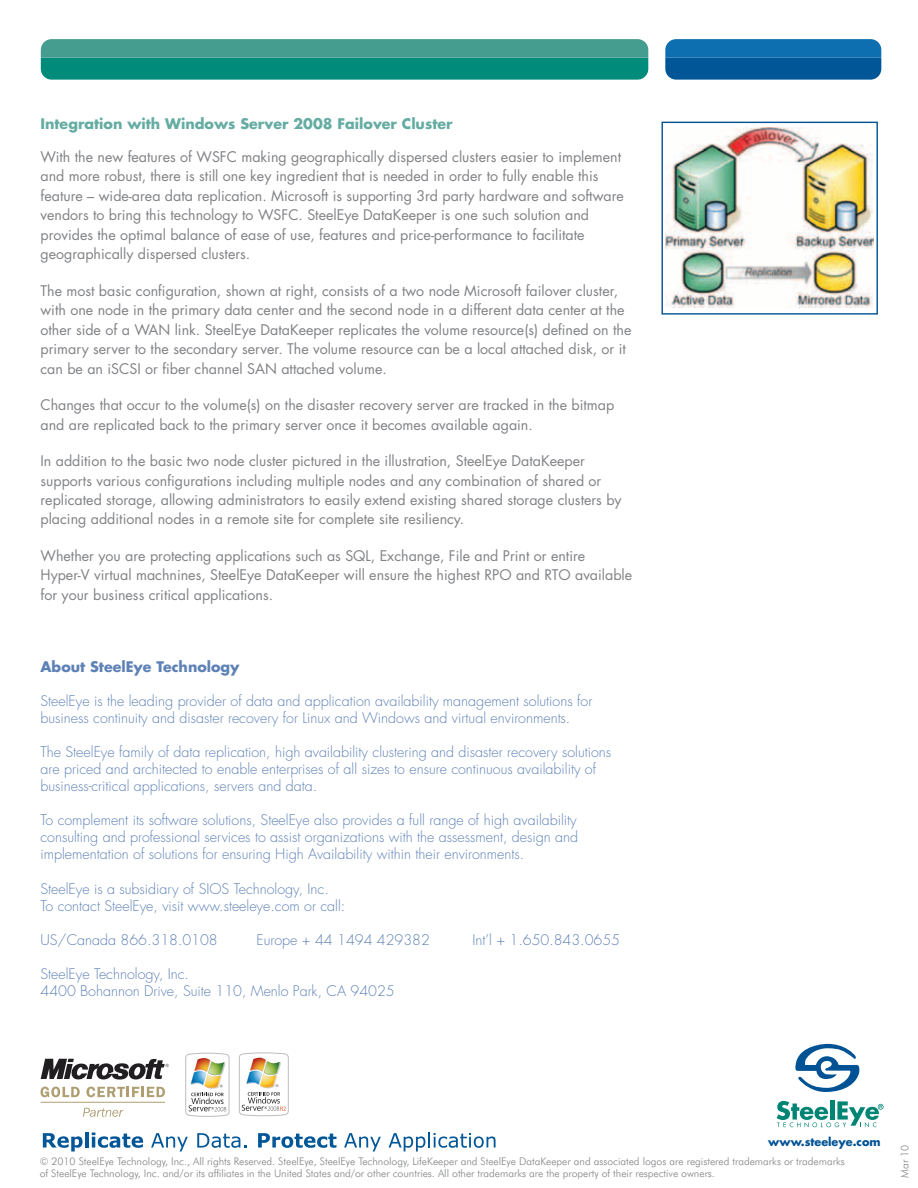
<style>
.page{position:relative;width:918px;height:1188px;background:#fff}
.page>*{position:absolute;margin:0;border:0;box-sizing:border-box;transform-origin:0 0}
.t1{font:14.25px/19.5px "Futura Std";color:#808285}
.t2{font:300 14.25px/17.1px "Futura Std";color:#5e81b6}
.t3{font:700 14.25px "Futura";color:#64aca2}
.t4{font:700 14.25px "Futura Std";color:#5e81b6}
.t5{font:700 11.25px "Futura";color:#005294}
.t6{font:300 10.5px/12.6px "Futura BT";color:#808285}
</style>
<div class="page">
<svg style="left:41px;top:39px;width:607px;height:41px;background:#249586"></svg>
<svg style="left:665px;top:39px;width:216px;height:41px;background:#0e66a5"></svg>
<svg style="left:43px;top:1133px;width:40px;height:19px"></svg>
<hr style="left:85px;top:1133px;width:4px;height:15px;background:#015698">
<svg style="left:92px;top:1133px;width:51px;height:15px"></svg>
<svg style="left:151px;top:1133px;width:37px;height:19px"></svg>
<svg style="left:197px;top:1133px;width:50px;height:15px"></svg>
<svg style="left:258px;top:1133px;width:78px;height:15px"></svg>
<svg style="left:344px;top:1133px;width:37px;height:19px"></svg>
<svg style="left:389px;top:1133px;width:107px;height:19px"></svg>
<hr style="left:830px;top:1100px;width:4px;height:20px;background:#008575">
<svg style="left:777px;top:1101px;width:107px;height:26px"></svg>
<svg style="left:795px;top:1044px;width:65px;height:48px"></svg>
<img style="left:665px;top:128px;width:208px;height:179px">
<div style="left:662px;top:122px;width:216px;height:193px;border:1px solid #005294"></div>
<svg style="left:83px;top:1108px;width:40px;height:9px"></svg>
<svg style="left:41px;top:1087px;width:39px;height:10px"></svg>
<svg style="left:86px;top:1087px;width:79px;height:10px"></svg>
<hr style="left:41px;top:1102px;width:124px;height:1px;background:#ae9e72">
<svg style="left:41px;top:1059px;width:128px;height:21px"></svg>
<svg style="left:185px;top:1052px;width:45px;height:65px"></svg>
<svg style="left:239px;top:1052px;width:50px;height:65px"></svg>
<p class="t3" style="left:40px;top:114px;width:414px">Integration with Windows Server 2008 Failover Cluster</p>
<p class="t1" style="left:40px;top:147px;width:585px">With the new features of WSFC making geographically dispersed clusters easier to implement and more robust, there is still one key ingredient that is needed in order to fully enable this feature – wide-area data replication. Microsoft is supporting 3rd party hardware and software vendors to bring this technology to WSFC. SteelEye DataKeeper is one such solution and provides the optimal balance of ease of use, features and price-performance to facilitate geographically dispersed clusters.</p>
<p class="t1" style="left:40px;top:281px;width:592px">The most basic configuration, shown at right, consists of a two node Microsoft failover cluster, with one node in the primary data center and the second node in a different data center at the other side of a WAN link. SteelEye DataKeeper replicates the volume resource(s) defined on the primary server to the secondary server. The volume resource can be a local attached disk, or it can be an iSCSI or fiber channel SAN attached volume.</p>
<p class="t1" style="left:40px;top:395px;width:575px">Changes that occur to the volume(s) on the disaster recovery server are tracked in the bitmap and are replicated back to the primary server once it becomes available again.</p>
<p class="t1" style="left:40px;top:451px;width:583px">In addition to the basic two node cluster pictured in the illustration, SteelEye DataKeeper supports various configurations including multiple nodes and any combination of shared or replicated storage, allowing administrators to easily extend existing shared storage clusters by placing additional nodes in a remote site for complete site resiliency.</p>
<p class="t1" style="left:40px;top:546px;width:593px">Whether you are protecting applications such as SQL, Exchange, File and Print or entire<br>Hyper-V virtual machnines, SteelEye DataKeeper will ensure the highest RPO and RTO available for your business critical applications.</p>
<p class="t4" style="left:40px;top:657px;width:201px">About SteelEye Technology</p>
<p class="t2" style="left:40px;top:692px;width:553px">SteelEye is the leading provider of data and application availability management solutions for business continuity and disaster recovery for Linux and Windows and virtual environments.</p>
<p class="t2" style="left:40px;top:744px;width:572px">The SteelEye family of data replication, high availability clustering and disaster recovery solutions are priced and architected to enable enterprises of all sizes to ensure continuous availability of business-critical applications, servers and data.</p>
<p class="t2" style="left:40px;top:812px;width:539px;text-align:justify">To complement its software solutions, SteelEye also provides a full range of high availability consulting and professional services to assist organizations with the assessment, design and implementation of solutions for ensuring High Availability within their environments.</p>
<p class="t2" style="left:40px;top:880px;width:306px">SteelEye is a subsidiary of SIOS Technology, Inc.<br>To contact SteelEye, visit www.steeleye.com or call:</p>
<p class="t2" style="left:40px;top:931px;width:179px">US/Canada 866.318.0108</p>
<p class="t2" style="left:257px;top:931px;width:175px">Europe + 44 1494 429382</p>
<p class="t2" style="left:473px;top:931px;width:149px">Int’l + 1.650.843.0655</p>
<p class="t2" style="left:40px;top:966px;width:356px">SteelEye Technology, Inc.<br>4400 Bohannon Drive, Suite 110, Menlo Park, CA 94025</p>
<p class="t5" style="left:768px;top:1134px;width:114px">www.steeleye.com</p>
<p class="t6" style="left:40px;top:1154px;width:807px">© 2010 SteelEye Technology, Inc., All rights Reserved. SteelEye, SteelEye Technology, LifeKeeper and SteelEye DataKeeper and associated logos are registered trademarks or trademarks of SteelEye Technology, Inc. and/or its affiliates in the United States and/or other countries. All other trademarks are the property of their respective owners.</p>
<p class="t6" style="left:898px;top:1178px;width:34px;rotate:-90deg">Mar 10</p>
</div>
